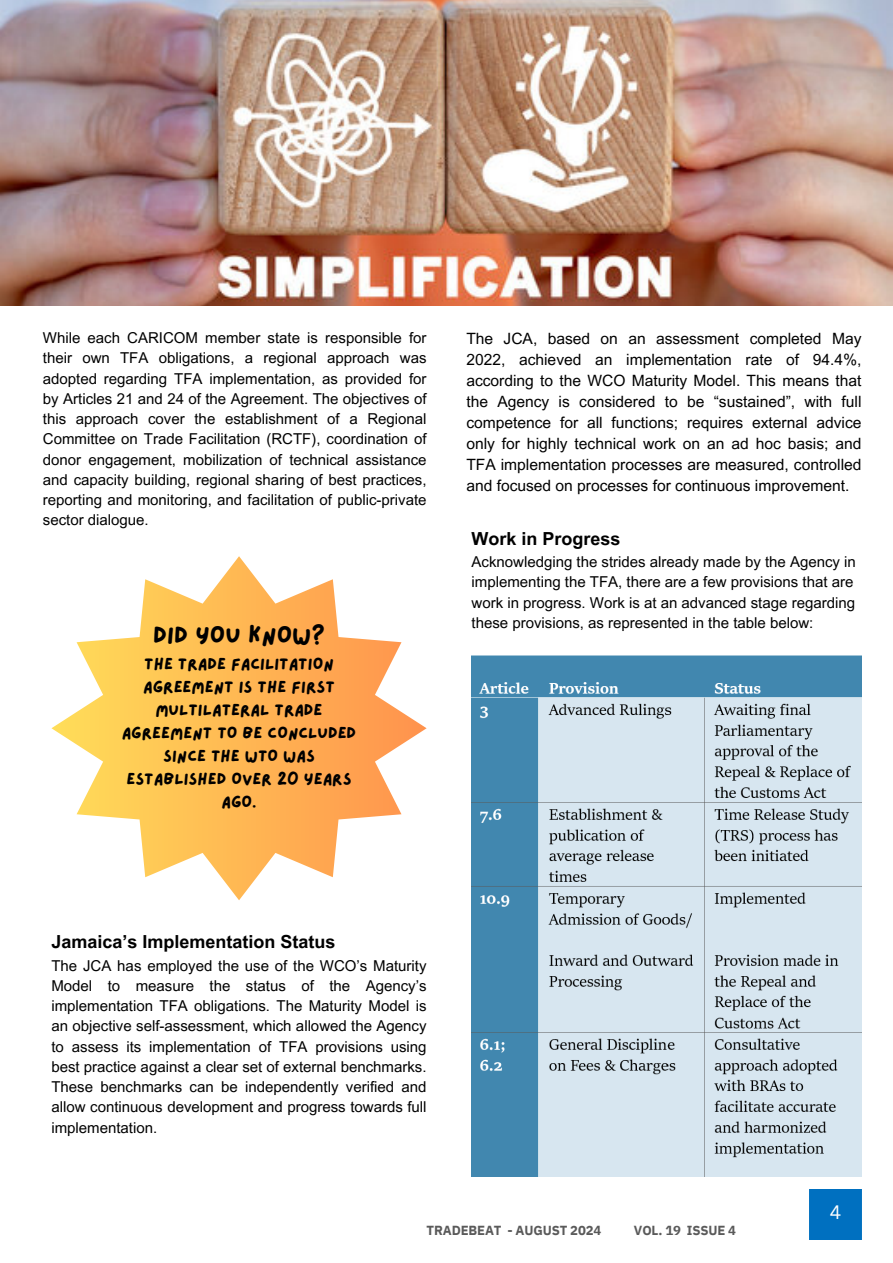
<style>
.page{position:relative;width:893px;height:1263px;background:#fff}
.page>*{position:absolute;margin:0;border:0;box-sizing:border-box;transform-origin:0 0}
.t1{font:24px "Lazydog";color:#000}
.t2{font:18.98px "Canva Sans";color:#fff}
.t3{font:700 18px "Arial MT Pro";color:#000}
.t4{font:16.5px/23.1px "Lazydog";color:#000;text-align:center}
.t5{font:15.6px/21.1px "Arial MT Pro";color:#000;text-align:justify}
.t6{font:15px/20.2px "Arial MT Pro";color:#000;text-align:justify}
.t7{font:700 13.12px "IBM Plex Sans";letter-spacing:-.01em;color:#5a5a5a}
</style>
<div class="page">
<svg style="left:51px;top:556px;width:375px;height:344px"></svg>
<img style="left:0;top:0;width:893px;height:305px">
<img style="left:471px;top:656px;width:390px;height:521px">
<div style="left:809px;top:1189px;width:52px;height:51px;background:#0070c0"></div>
<h2 class="t6" style="left:43px;top:329px;width:385px">While each CARICOM member state is responsible for their own TFA obligations, a regional approach was adopted regarding TFA implementation, as provided for by Articles 21 and 24 of the Agreement. The objectives of this approach cover the establishment of a Regional Committee on Trade Facilitation (RCTF), coordination of donor engagement, mobilization of technical assistance and capacity building, regional sharing of best practices, reporting and monitoring, and facilitation of public-private sector dialogue.</h2>
<h2 class="t5" style="left:466px;top:329px;width:396px">The JCA, based on an assessment completed May 2022, achieved an implementation rate of 94.4%, according to the WCO Maturity Model. This means that the Agency is considered to be “sustained”, with full competence for all functions; requires external advice only for highly technical work on an ad hoc basis; and TFA implementation processes are measured, controlled and focused on processes for continuous improvement.</h2>
<p class="t1" style="left:153px;top:624px;width:174px">DID YOU KNOW?</p>
<p class="t4" style="left:122px;top:653px;width:236px">THE TRADE FACILITATION<br>AGREEMENT IS THE FIRST<br>MULTILATERAL TRADE<br>AGREEMENT TO BE CONCLUDED<br>SINCE THE WTO WAS<br>ESTABLISHED OVER 20 YEARS<br>AGO.</p>
<p class="t3" style="left:471px;top:531px;width:150px">Work in Progress</p>
<p class="t6" style="left:471px;top:553px;width:386px;text-align:left">Acknowledging the strides already made by the Agency in implementing the TFA, there are a few provisions that are work in progress. Work is at an advanced stage regarding these provisions, as represented in the table below:</p>
<h2 class="t3" style="left:51px;top:935px;width:285px">Jamaica’s Implementation Status</h2>
<h2 class="t6" style="left:51px;top:957px;width:377px">The JCA has employed the use of the WCO’s Maturity Model to measure the status of the Agency’s implementation TFA obligations. The Maturity Model is an objective self-assessment, which allowed the Agency to assess its implementation of TFA provisions using best practice against a clear set of external benchmarks.<br>These benchmarks can be independently verified and allow continuous development and progress towards full implementation.</h2>
<p class="t2" style="left:829px;top:1198px;width:13px">4</p>
<p class="t7" style="left:426px;top:1221px;width:176px">TRADEBEAT - AUGUST 2024</p>
<p class="t7" style="left:634px;top:1221px;width:104px">VOL. 19 ISSUE 4</p>
</div>
